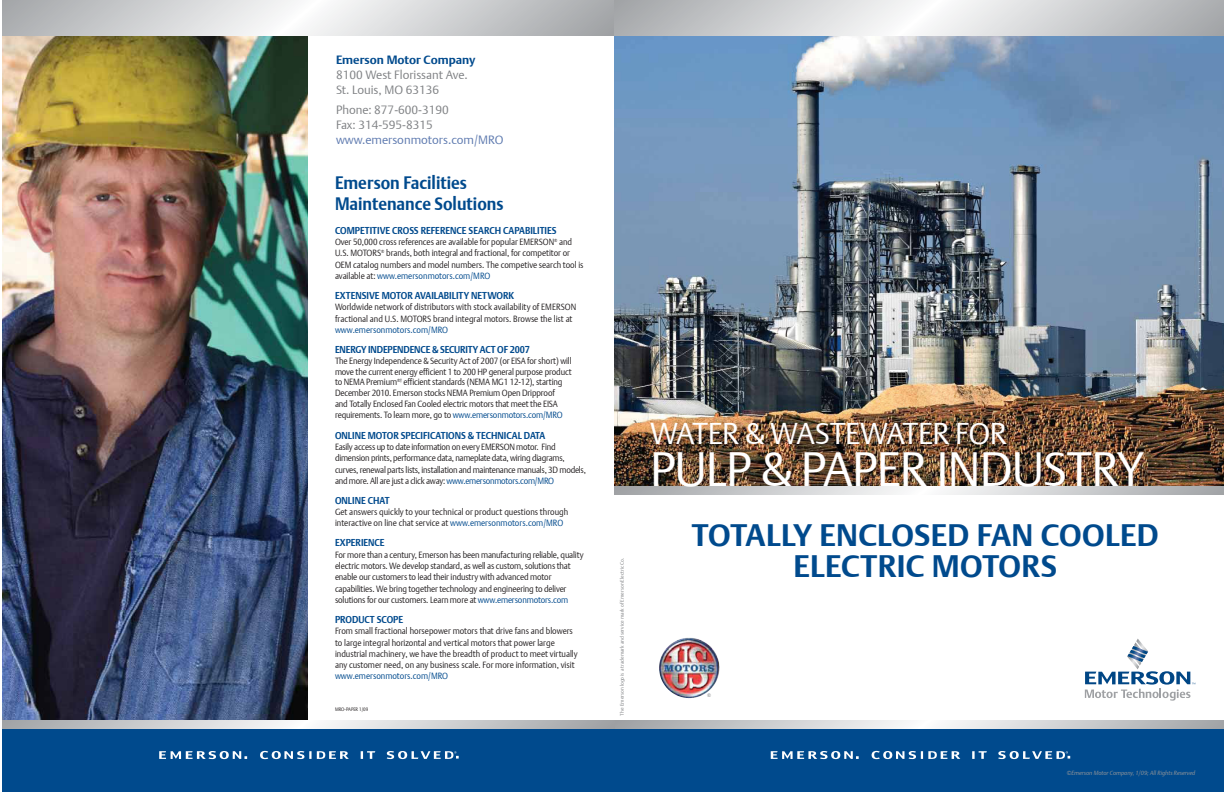
<style>
.page{position:relative;width:1224px;height:792px;background:#fff}
.page>*{position:absolute;margin:0;border:0;box-sizing:border-box;transform-origin:0 0}
.t1{font:48px "DTL Argo T Light";letter-spacing:-.015em;color:#fff}
.t2{font:700 31px/31px "DTL Argo T";letter-spacing:.01em;color:#004a8d;text-align:center}
.t3{font:30px "DTL Argo T Light";letter-spacing:-.015em;color:#fff}
.t4{font:700 18px/21px "DTL Argo T";color:#004a8d;scale:.9 1}
.t5{font:12px/15px "DTL Argo T Light";color:#808285}
.t6{font:700 10px "DTL Argo T";color:#004a8d;scale:.9 1}
.t7{font:9px/11.3px "DTL Argo T Light";letter-spacing:-.015em;color:#231f20;scale:.9 1}
.t8{font:italic 6px "DTL Argo T Light";letter-spacing:-.005em;color:#939598}
.t9{font:5px "DTL Argo T Light";color:#808285}
.t10{font:5px "DTL Argo T Light";color:#231f20;scale:.9 1}
.s1{font-family:"DTL Argo T";font-weight:700;color:#004a8d}
.s2{color:#5f7bb0}
.s3{color:#004a8d}
</style>
<div class="page">
<img style="left:614px;top:36px;width:610px;height:450px">
<img style="left:1136px;top:638px;width:8px;height:8px">
<img style="left:1132px;top:662px;width:7px;height:4px">
<img style="left:1127px;top:654px;width:17px;height:8px">
<img style="left:1130px;top:650px;width:16px;height:8px">
<img style="left:1132px;top:646px;width:16px;height:8px">
<svg style="left:1085px;top:666px;width:110px;height:35px"></svg>
<svg style="left:614px;top:486px;width:610px;height:9px;background:#cdced0"></svg>
<img style="left:676px;top:638px;width:44px;height:60px">
<div style="left:2px;top:729px;width:1222px;height:63px;background:#004a8d"></div>
<svg style="left:972px;top:751px;width:15px;height:8px"></svg>
<svg style="left:872px;top:751px;width:88px;height:8px"></svg>
<svg style="left:771px;top:751px;width:88px;height:8px"></svg>
<svg style="left:998px;top:751px;width:72px;height:8px"></svg>
<img style="left:2px;top:36px;width:306px;height:684px">
<svg style="left:2px;top:0;width:1222px;height:36px;background:#d0d1d3"></svg>
<svg style="left:361px;top:751px;width:14px;height:8px"></svg>
<svg style="left:260px;top:751px;width:89px;height:8px"></svg>
<svg style="left:159px;top:751px;width:88px;height:8px"></svg>
<svg style="left:387px;top:751px;width:72px;height:8px"></svg>
<svg style="left:2px;top:720px;width:1222px;height:9px;background:#cdced0"></svg>
<p class="t5" style="left:336px;top:52px;width:141px"><span class="s1">Emerson Motor Company<br></span>8100 West Florissant Ave.<br>St. Louis, MO 63136</p>
<p class="t5" style="left:336px;top:102px;width:169px">Phone: 877-600-3190<br>Fax: 314-595-8315 <span class="s2">www.emersonmotors.com/MRO</span></p>
<p class="t4" style="left:335px;top:172px;width:189px">Emerson Facilities<br>Maintenance Solutions</p>
<p class="t6" style="left:335px;top:224px;width:248px">COMPETITIVE CROSS REFERENCE SEARCH CAPABILITIES</p>
<p class="t7" style="left:335px;top:236px;width:278px">Over 50,000 cross references are available for popular EMERSON<sup>®</sup> and U.S. MOTORS<sup>®</sup> brands, both integral and fractional, for competitor or OEM catalog numbers and model numbers. The competive search tool is available at: <span class="s3">www.emersonmotors.com/MRO</span></p>
<p class="t6" style="left:335px;top:290px;width:201px">EXTENSIVE MOTOR AVAILABILITY NETWORK</p>
<p class="t7" style="left:335px;top:301px;width:270px">Worldwide network of distributors with stock availability of EMERSON fractional and U.S. MOTORS brand integral motors. Browse the list at <span class="s3">www.emersonmotors.com/MRO</span></p>
<p class="t6" style="left:335px;top:343px;width:218px">ENERGY INDEPENDENCE &amp; SECURITY ACT OF 2007</p>
<p class="t7" style="left:335px;top:355px;width:265px;line-height:10.8px">The Energy Independence &amp; Security Act of 2007 (or EISA for short) will move the current energy efficient 1 to 200 HP general purpose product to NEMA Premium<sup>®†</sup> efficient standards (NEMA MG1 12-12), starting December 2010. Emerson stocks NEMA Premium Open Dripproof<br>and Totally Enclosed Fan Cooled electric motors that meet the EISA requirements. To learn more, go to <span class="s3">www.emersonmotors.com/MRO</span></p>
<p class="t6" style="left:335px;top:429px;width:235px">ONLINE MOTOR SPECIFICATIONS &amp; TECHNICAL DATA</p>
<p class="t7" style="left:335px;top:441px;width:280px">Easily access up to date information on every EMERSON motor. Find dimension prints, performance data, nameplate data, wiring diagrams, curves, renewal parts lists, installation and maintenance manuals, 3D models, and more. All are just a click away: <span class="s3">www.emersonmotors.com/MRO</span></p>
<p class="t6" style="left:335px;top:494px;width:62px">ONLINE CHAT</p>
<p class="t7" style="left:335px;top:506px;width:261px">Get answers quickly to your technical or product questions through interactive on line chat service at <span class="s3">www.emersonmotors.com/MRO</span></p>
<p class="t6" style="left:335px;top:537px;width:57px">EXPERIENCE</p>
<p class="t7" style="left:335px;top:549px;width:278px">For more than a century, Emerson has been manufacturing reliable, quality electric motors. We develop standard, as well as custom, solutions that enable our customers to lead their industry with advanced motor capabilities. We bring together technology and engineering to deliver solutions for our customers. Learn more at <span class="s3">www.emersonmotors.com</span></p>
<p class="t6" style="left:335px;top:614px;width:77px">PRODUCT SCOPE</p>
<p class="t7" style="left:335px;top:625px;width:271px">From small fractional horsepower motors that drive fans and blowers to large integral horizontal and vertical motors that power large industrial machinery, we have the breadth of product to meet virtually any customer need, on any business scale. For more information, visit <span class="s3">www.emersonmotors.com/MRO</span></p>
<p class="t10" style="left:335px;top:706px;width:39px">MRO-PAPER 1/09</p>
<p class="t9" style="left:619px;top:716px;width:159px;rotate:-90deg">The Emerson logo is a trademark and service mark of Emerson Electric Co.</p>
<p class="t3" style="left:650px;top:415px;width:359px">WATER &amp; WASTEWATER FOR</p>
<p class="t1" style="left:650px;top:440px;width:496px">PULP &amp; PAPER INDUSTRY</p>
<p class="t2" style="left:692px;top:519px;width:468px">TOTALLY ENCLOSED FAN COOLED<br>ELECTRIC MOTORS</p>
<p class="t9" style="left:707px;top:693px;width:6px">®</p>
<p class="t8" style="left:1067px;top:769px;width:130px">©Emerson Motor Company, 1/09; All Rights Reserved</p>
</div>
